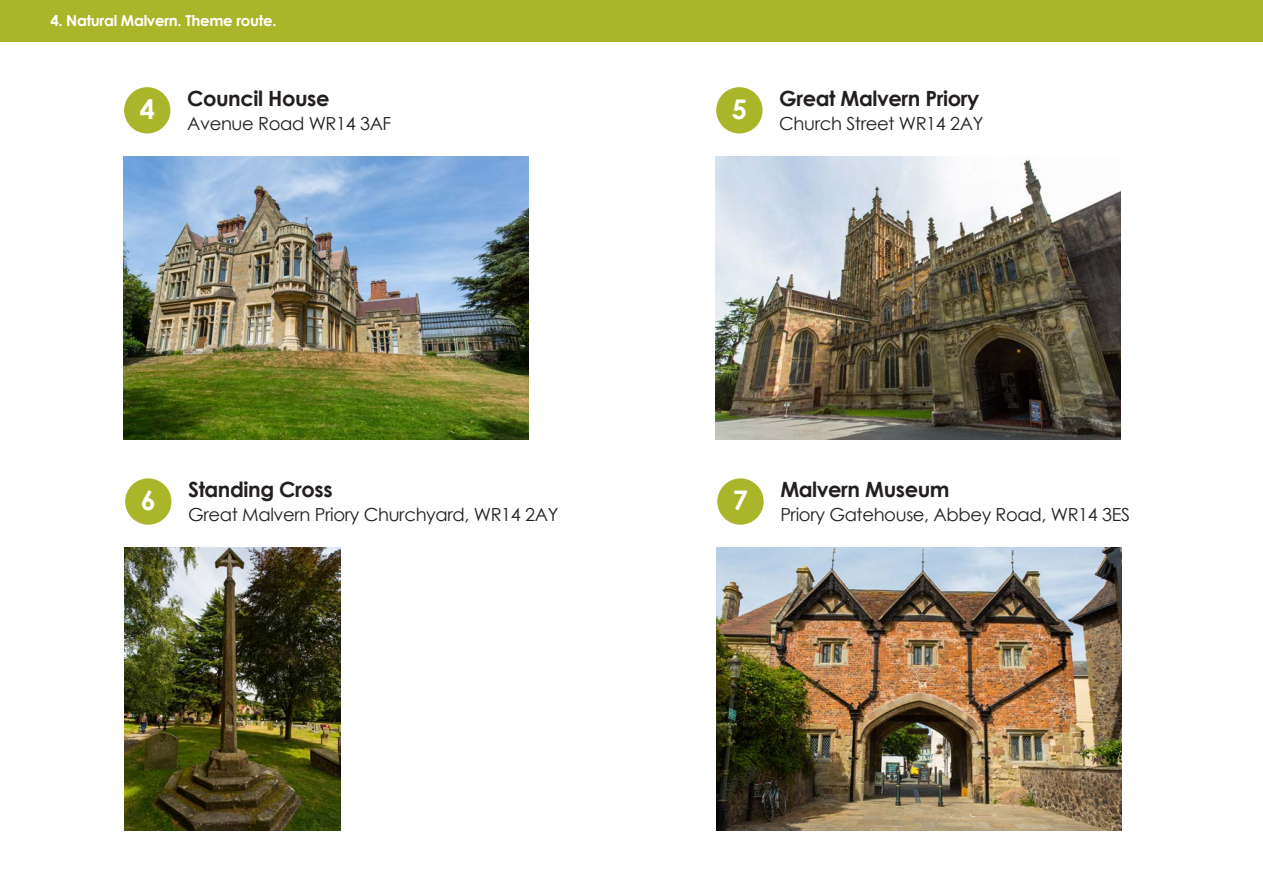
<style>
.page{position:relative;width:1263px;height:893px;background:#fff}
.page>*{position:absolute;margin:0;border:0;box-sizing:border-box;transform-origin:0 0}
.t1{font:700 27px "Century Gothic";color:#fff}
.t2{font:700 21px "Century Gothic";letter-spacing:-.02em;color:#231f20}
.t3{font:18px "Century Gothic";letter-spacing:-.02em;color:#231f20}
.t4{font:700 15px "Century Gothic";letter-spacing:-.02em;color:#fff}
</style>
<div class="page">
<div style="left:0;top:0;width:1263px;height:42px;background:#abb529"></div>
<img style="left:123px;top:156px;width:405px;height:283px">
<div style="left:124px;top:87px;width:46px;height:46px;background:#abb529;border-radius:50%"></div>
<img style="left:124px;top:547px;width:217px;height:283px">
<div style="left:125px;top:478px;width:46px;height:47px;background:#abb529;border-radius:50%"></div>
<img style="left:715px;top:156px;width:405px;height:283px">
<div style="left:716px;top:87px;width:46px;height:46px;background:#abb529;border-radius:50%"></div>
<img style="left:716px;top:547px;width:405px;height:283px">
<div style="left:717px;top:478px;width:47px;height:47px;background:#abb529;border-radius:50%"></div>
<p class="t4" style="left:50px;top:11px;width:228px">4. Natural Malvern. Theme route.</p>
<p class="t1" style="left:140px;top:92px;width:17px">4</p>
<p class="t2" style="left:187px;top:85px;width:144px">Council House</p>
<p class="t3" style="left:187px;top:111px;width:206px">Avenue Road WR14 3AF</p>
<p class="t1" style="left:732px;top:92px;width:17px">5</p>
<p class="t2" style="left:779px;top:85px;width:201px">Great Malvern Priory</p>
<p class="t3" style="left:779px;top:111px;width:206px">Church Street WR14 2AY</p>
<p class="t1" style="left:141px;top:483px;width:17px">6</p>
<p class="t2" style="left:188px;top:476px;width:146px">Standing Cross</p>
<p class="t3" style="left:188px;top:502px;width:372px">Great Malvern Priory Churchyard, WR14 2AY</p>
<p class="t1" style="left:733px;top:483px;width:17px">7</p>
<p class="t2" style="left:780px;top:476px;width:171px">Malvern Museum</p>
<p class="t3" style="left:780px;top:502px;width:351px">Priory Gatehouse, Abbey Road, WR14 3ES</p>
</div>
